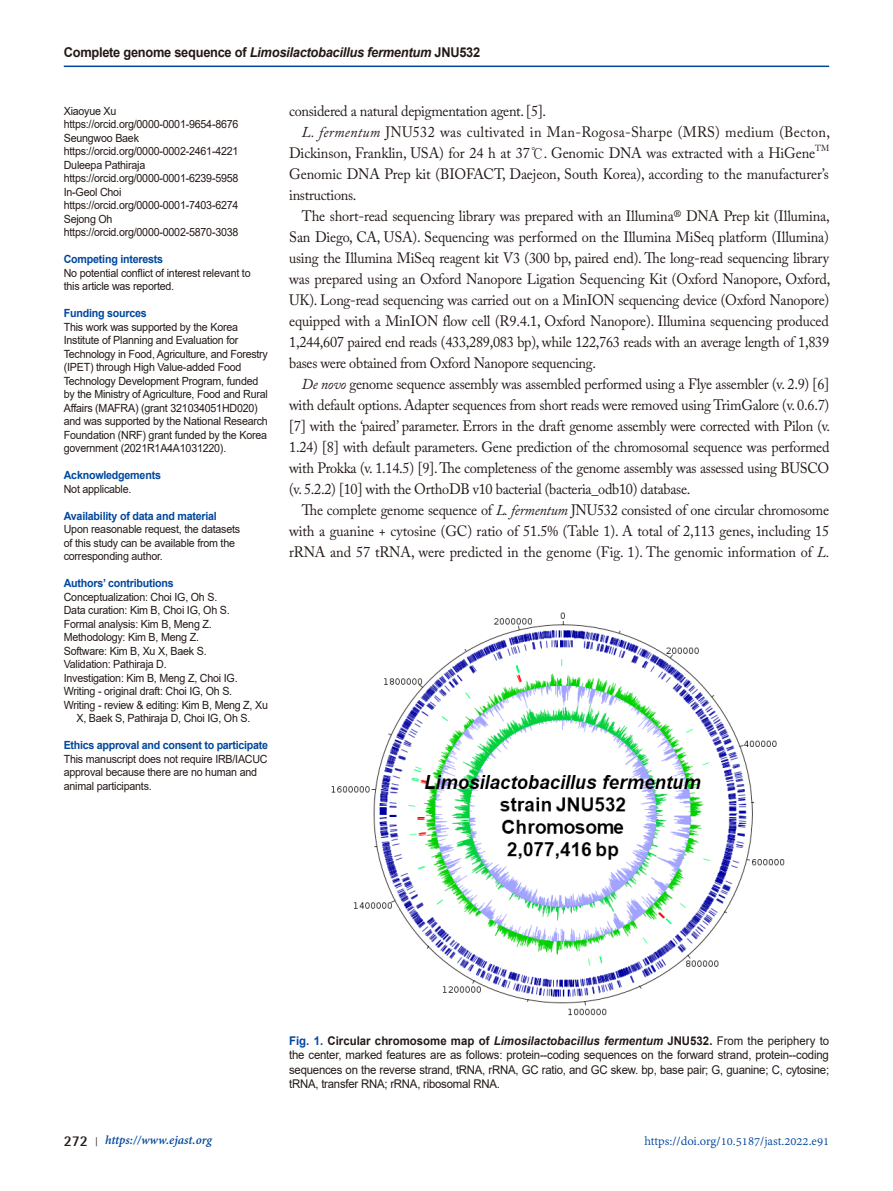
<style>
.page{position:relative;width:893px;height:1191px;background:#fff}
.page>*{position:absolute;margin:0;border:0;box-sizing:border-box;transform-origin:0 0}
.표준{font:15px/21px "Adobe Caslon Pro";letter-spacing:-.005em;color:#231916;text-align:justify;scale:.95 1}
.t1{font:700 13.5px "Arial";letter-spacing:-.02em;color:#231916;scale:.95 1}
.t2{font:13.5px "Adobe Devanagari";color:#00479d}
.t3{font:italic 700 13.5px "Adobe Devanagari";color:#00479d}
.t4{font:12px/14.4px "Arial";letter-spacing:-.02em;color:#231916;text-align:justify;scale:.95 1}
.corresponding_text_2{font:11.25px/13.5px "Arial";letter-spacing:-.02em;color:#231916;scale:.95 1}
.corresponding_text_2-2{font:700 11.25px "Arial";letter-spacing:-.02em;color:#00479d;scale:.95 1}
.표준-2{font:8.7px "Adobe Caslon Pro";color:#231916;scale:.95 1}
.s1{font-style:italic}
.s2{font-family:"Adobe Myungjo Std";font-weight:500}
.s3{font-weight:700;color:#00479d}
.s4{font-weight:700}
.s5{font-weight:700;font-style:italic}
.s6{font-family:"Rotis Semi Sans Std";font-style:normal;font-size:15px;color:#231916}
.s7{font-family:"Shonar Bangla";font-style:normal;font-size:12px;color:#231916}
</style>
<div class="page">
<hr style="left:64px;top:66px;width:765px;height:1px;background:#00479d">
<img style="left:331px;top:612px;width:454px;height:404px">
<p class="t1" style="left:64px;top:42px;width:440px">Complete genome sequence of <span class="s1">Limosilactobacillus fermentum</span> JNU532</p>
<p class="corresponding_text_2" style="left:64px;top:104px;width:57px">Xiaoyue Xu</p>
<p class="corresponding_text_2" style="left:64px;top:117px;width:185px">https://orcid.org/0000-0001-9654-8676<br>Seungwoo Baek</p>
<p class="corresponding_text_2" style="left:64px;top:144px;width:185px">https://orcid.org/0000-0002-2461-4221<br>Duleepa Pathiraja</p>
<p class="corresponding_text_2" style="left:64px;top:171px;width:185px">https://orcid.org/0000-0001-6239-5958<br>In-Geol Choi</p>
<p class="corresponding_text_2" style="left:64px;top:198px;width:185px">https://orcid.org/0000-0001-7403-6274<br>Sejong Oh</p>
<p class="corresponding_text_2" style="left:64px;top:225px;width:185px">https://orcid.org/0000-0002-5870-3038</p>
<p class="corresponding_text_2-2" style="left:64px;top:251px;width:106px">Competing interests</p>
<p class="corresponding_text_2" style="left:64px;top:266px;width:198px">No potential conflict of interest relevant to this article was reported.</p>
<p class="corresponding_text_2-2" style="left:64px;top:305px;width:89px">Funding sources</p>
<p class="corresponding_text_2" style="left:64px;top:320px;width:216px">This work was supported by the Korea Institute of Planning and Evaluation for Technology in Food, Agriculture, and Forestry (IPET) through High Value-added Food Technology Development Program, funded by the Ministry of Agriculture, Food and Rural Affairs (MAFRA) (grant 321034051HD020) and was supported by the National Research Foundation (NRF) grant funded by the Korea government (2021R1A4A1031220).</p>
<p class="corresponding_text_2-2" style="left:64px;top:467px;width:104px">Acknowledgements</p>
<p class="corresponding_text_2" style="left:64px;top:482px;width:73px">Not applicable.</p>
<p class="corresponding_text_2-2" style="left:64px;top:508px;width:163px">Availability of data and material</p>
<p class="corresponding_text_2" style="left:64px;top:522px;width:187px">Upon reasonable request, the datasets of this study can be available from the corresponding author.</p>
<p class="corresponding_text_2-2" style="left:64px;top:575px;width:117px">Authors’ contributions</p>
<p class="corresponding_text_2" style="left:64px;top:590px;width:163px">Conceptualization: Choi IG, Oh S.</p>
<p class="corresponding_text_2" style="left:64px;top:603px;width:176px">Data curation: Kim B, Choi IG, Oh S.</p>
<p class="corresponding_text_2" style="left:64px;top:617px;width:157px">Formal analysis: Kim B, Meng Z.</p>
<p class="corresponding_text_2" style="left:64px;top:630px;width:144px">Methodology: Kim B, Meng Z.</p>
<p class="corresponding_text_2" style="left:64px;top:644px;width:152px">Software: Kim B, Xu X, Baek S.</p>
<p class="corresponding_text_2" style="left:64px;top:657px;width:110px">Validation: Pathiraja D.</p>
<p class="corresponding_text_2" style="left:64px;top:671px;width:185px">Investigation: Kim B, Meng Z, Choi IG.</p>
<p class="corresponding_text_2" style="left:64px;top:684px;width:179px">Writing - original draft: Choi IG, Oh S.</p>
<p class="corresponding_text_2" style="left:64px;top:698px;width:216px;text-align:center">Writing - review &amp; editing: Kim B, Meng Z, Xu<br>X, Baek S, Pathiraja D, Choi IG, Oh S.</p>
<p class="corresponding_text_2-2" style="left:64px;top:737px;width:216px">Ethics approval and consent to participate</p>
<p class="corresponding_text_2" style="left:64px;top:752px;width:216px">This manuscript does not require IRB/IACUC approval because there are no human and animal participants.</p>
<p class="표준" style="left:289px;top:100px;width:272px">considered a natural depigmentation agent. [5].</p>
<p class="표준" style="left:289px;top:121px;width:571px;text-indent:13px"><span class="s1">L. fermentum</span> JNU532 was cultivated in Man-Rogosa-Sharpe (MRS) medium (Becton,<br>Dickinson, Franklin, USA) for 24 h at 37<span class="s2">℃</span>. Genomic DNA was extracted with a HiGene</p>
<p class="표준-2" style="left:815px;top:143px;width:16px">TM</p>
<p class="표준" style="left:289px;top:163px;width:570px">Genomic DNA Prep kit (BIOFACT, Daejeon, South Korea), according to the manufacturer’s instructions.</p>
<p class="표준" style="left:289px;top:205px;width:571px;text-indent:13px">The short-read sequencing library was prepared with an Illumina® DNA Prep kit (Illumina, San Diego, CA, USA). Sequencing was performed on the Illumina MiSeq platform (Illumina) using the Illumina MiSeq reagent kit V3 (300 bp, paired end). The long-read sequencing library was prepared using an Oxford Nanopore Ligation Sequencing Kit (Oxford Nanopore, Oxford, UK). Long-read sequencing was carried out on a MinION sequencing device (Oxford Nanopore) equipped with a MinION flow cell (R9.4.1, Oxford Nanopore). Illumina sequencing produced 1,244,607 paired end reads (433,289,083 bp), while 122,763 reads with an average length of 1,839 bases were obtained from Oxford Nanopore sequencing.</p>
<p class="표준" style="left:289px;top:373px;width:571px;text-indent:13px"><span class="s1">De novo</span> genome sequence assembly was assembled performed using a Flye assembler (v. 2.9) [6] with default options. Adapter sequences from short reads were removed using TrimGalore (v. 0.6.7) [7] with the ‘paired’ parameter. Errors in the draft genome assembly were corrected with Pilon (v.<br>1.24) [8] with default parameters. Gene prediction of the chromosomal sequence was performed with Prokka (v. 1.14.5) [9]. The completeness of the genome assembly was assessed using BUSCO (v. 5.2.2) [10] with the OrthoDB v10 bacterial (bacteria_odb10) database.</p>
<p class="표준" style="left:289px;top:499px;width:570px;text-indent:13px">The complete genome sequence of <span class="s1">L. fermentum</span> JNU532 consisted of one circular chromosome with a guanine + cytosine (GC) ratio of 51.5% (Table 1). A total of 2,113 genes, including 15 rRNA and 57 tRNA, were predicted in the genome (Fig. 1). The genomic information of <span class="s1">L.</span></p>
<p class="t4" style="left:289px;top:1033px;width:570px"><span class="s3">Fig. 1.</span> <span class="s4">Circular chromosome map of</span> <span class="s5">Limosilactobacillus fermentum</span> <span class="s4">JNU532.</span> From the periphery to the center, marked features are as follows: protein--coding sequences on the forward strand, protein--coding sequences on the reverse strand, tRNA, rRNA, GC ratio, and GC skew. bp, base pair; G, guanine; C, cytosine; tRNA, transfer RNA; rRNA, ribosomal RNA.</p>
<p class="t3" style="left:64px;top:1132px;width:150px"><span class="s6">272</span> <span class="s7">|</span> https://www.ejast.org</p>
<p class="t2" style="left:644px;top:1133px;width:186px">https://doi.org/10.5187/jast.2022.e91</p>
</div>
